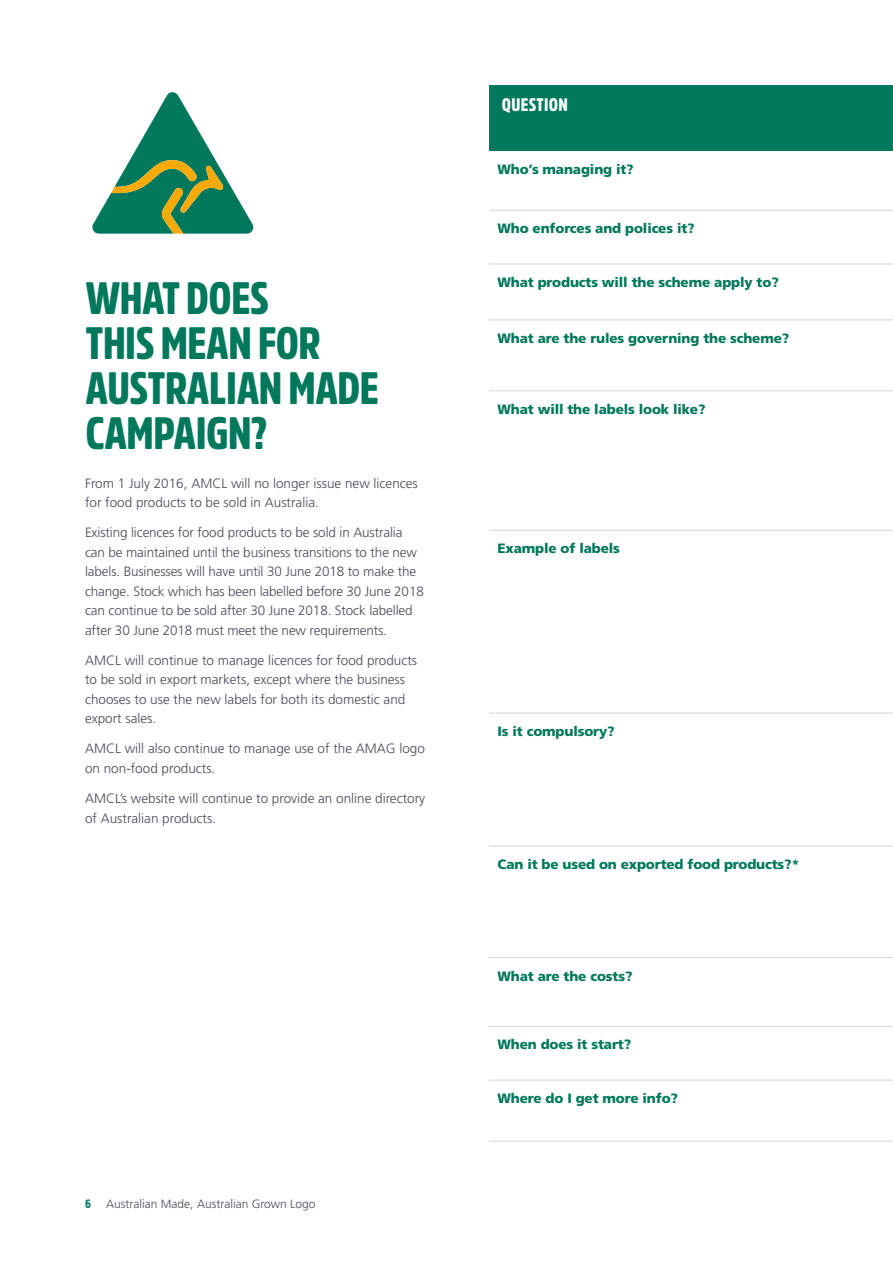
<style>
.page{position:relative;width:893px;height:1263px;background:#fff}
.page>*{position:absolute;margin:0;border:0;box-sizing:border-box;transform-origin:0 0}
.t1{font:900 45px/45px "Amsi Pro Cond";letter-spacing:-.01em;color:#00785c}
.t2{font:900 18px "Amsi Pro Cond";letter-spacing:.02em;color:#fff}
.t3{font:300 13.5px/19.5px "Frutiger LT Std";color:#484b54}
.t4{font:900 13.5px "Frutiger LT Std";letter-spacing:-.01em;color:#00785c}
.t5{font:300 12px "Frutiger LT Std";color:#484b54}
.t6{font:900 12px "Amsi Pro Cond";color:#00785c}
</style>
<div class="page">
<svg style="left:92px;top:92px;width:162px;height:142px"></svg>
<div style="left:489px;top:85px;width:404px;height:66px;background:#00785c"></div>
<hr style="left:489px;top:210px;width:319px;height:1px;background:#d7d3d0">
<hr style="left:808px;top:210px;width:85px;height:1px;background:#d7d3d0">
<hr style="left:489px;top:264px;width:319px;height:1px;background:#d7d3d0">
<hr style="left:808px;top:264px;width:85px;height:1px;background:#d7d3d0">
<hr style="left:489px;top:319px;width:319px;height:1px;background:#d7d3d0">
<hr style="left:808px;top:319px;width:85px;height:1px;background:#d7d3d0">
<hr style="left:489px;top:390px;width:319px;height:1px;background:#d7d3d0">
<hr style="left:808px;top:390px;width:85px;height:1px;background:#d7d3d0">
<hr style="left:489px;top:530px;width:319px;height:1px;background:#d7d3d0">
<hr style="left:808px;top:530px;width:85px;height:1px;background:#d7d3d0">
<hr style="left:489px;top:713px;width:319px;height:1px;background:#d7d3d0">
<hr style="left:808px;top:713px;width:85px;height:1px;background:#d7d3d0">
<hr style="left:489px;top:846px;width:319px;height:1px;background:#d7d3d0">
<hr style="left:808px;top:846px;width:85px;height:1px;background:#d7d3d0">
<hr style="left:489px;top:957px;width:319px;height:1px;background:#d7d3d0">
<hr style="left:808px;top:957px;width:85px;height:1px;background:#d7d3d0">
<hr style="left:489px;top:1026px;width:319px;height:1px;background:#d7d3d0">
<hr style="left:808px;top:1026px;width:85px;height:1px;background:#d7d3d0">
<hr style="left:489px;top:1080px;width:319px;height:1px;background:#d7d3d0">
<hr style="left:808px;top:1080px;width:85px;height:1px;background:#d7d3d0">
<hr style="left:489px;top:1141px;width:319px;height:1px;background:#d7d3d0">
<hr style="left:808px;top:1141px;width:85px;height:1px;background:#d7d3d0">
<h1 class="t1" style="left:85px;top:274px;width:295px">WHAT DOES<br>THIS MEAN FOR<br>AUSTRALIAN MADE<br>CAMPAIGN?</h1>
<p class="t3" style="left:85px;top:473px;width:334px">From 1 July 2016, AMCL will no longer issue new licences for food products to be sold in Australia.</p>
<p class="t3" style="left:85px;top:523px;width:340px">Existing licences for food products to be sold in Australia can be maintained until the business transitions to the new labels. Businesses will have until 30 June 2018 to make the change. Stock which has been labelled before 30 June 2018 can continue to be sold after 30 June 2018. Stock labelled after 30 June 2018 must meet the new requirements.</p>
<p class="t3" style="left:85px;top:651px;width:334px">AMCL will continue to manage licences for food products to be sold in export markets, except where the business chooses to use the new labels for both its domestic and export sales.</p>
<p class="t3" style="left:85px;top:739px;width:341px">AMCL will also continue to manage use of the AMAG logo on non-food products.</p>
<p class="t3" style="left:85px;top:789px;width:342px">AMCL’s website will continue to provide an online directory of Australian products.</p>
<p class="t6" style="left:85px;top:1196px;width:7px">6</p>
<p class="t5" style="left:106px;top:1197px;width:211px">Australian Made, Australian Grown Logo</p>
<h2 class="t2" style="left:502px;top:93px;width:68px">QUESTION</h2>
<p class="t4" style="left:497px;top:161px;width:138px">Who’s managing it?</p>
<p class="t4" style="left:497px;top:220px;width:199px">Who enforces and polices it?</p>
<p class="t4" style="left:497px;top:274px;width:283px">What products will the scheme apply to?</p>
<p class="t4" style="left:497px;top:330px;width:293px">What are the rules governing the scheme?</p>
<p class="t4" style="left:497px;top:401px;width:209px">What will the labels look like?</p>
<p class="t4" style="left:497px;top:540px;width:124px">Example of labels</p>
<p class="t4" style="left:497px;top:723px;width:119px">Is it compulsory?</p>
<p class="t4" style="left:497px;top:856px;width:304px">Can it be used on exported food products?*</p>
<p class="t4" style="left:497px;top:968px;width:136px">What are the costs?</p>
<p class="t4" style="left:497px;top:1036px;width:135px">When does it start?</p>
<p class="t4" style="left:497px;top:1090px;width:182px">Where do I get more info?</p>
</div>
